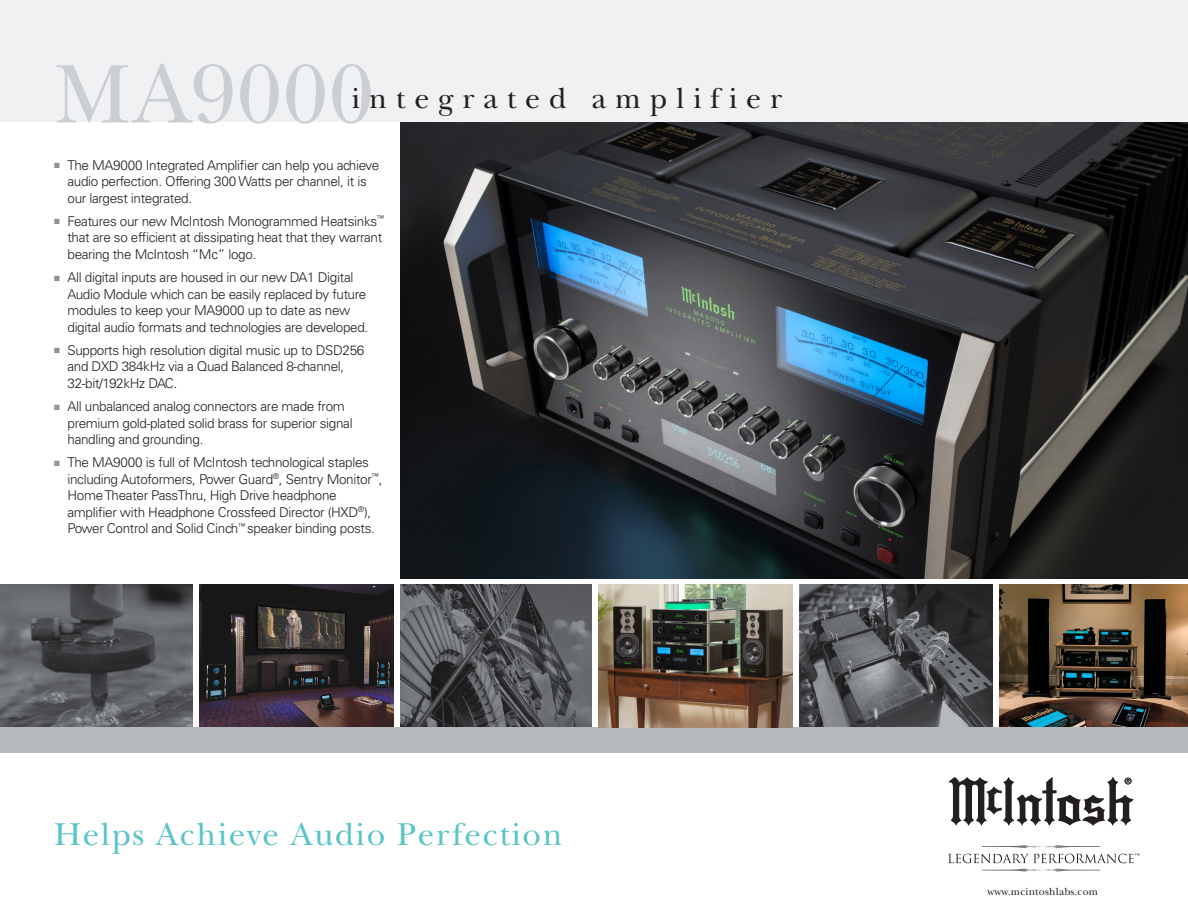
<style>
.page{position:relative;width:1188px;height:918px;background:#fff}
.page>*{position:absolute;margin:0;border:0;box-sizing:border-box;transform-origin:0 0}
.t1{font:87px "New Baskerville Std";letter-spacing:.01em;color:#cbced2}
.t2{font:33px "New Baskerville Std";letter-spacing:.05em;color:#5ac5c7}
.t3{font:30px "New Baskerville Std";letter-spacing:.295em;color:#231f20}
.t4{font:300 13.5px/16.5px "Univers LT Std";letter-spacing:-.025em;color:#231f20}
.t5{font:10.65px "New Baskerville Std";letter-spacing:.02em;color:#231f20}
.s1{color:#8f959d}
</style>
<div class="page">
<img style="left:400px;top:122px;width:788px;height:457px">
<img style="left:200px;top:585px;width:193px;height:142px">
<div style="left:0;top:0;width:1188px;height:122px;background:#f0f1f3"></div>
<img style="left:1000px;top:585px;width:188px;height:142px">
<div style="left:0;top:727px;width:1188px;height:26px;background:#b5b9be"></div>
<svg style="left:949px;top:777px;width:184px;height:49px"></svg>
<svg style="left:948px;top:845px;width:191px;height:27px"></svg>
<svg style="left:0;top:585px;width:193px;height:142px;background:#585a5d"></svg>
<svg style="left:400px;top:585px;width:192px;height:142px;background:#55565a"></svg>
<svg style="left:800px;top:585px;width:192px;height:142px;background:#515255"></svg>
<img style="left:599px;top:585px;width:194px;height:142px">
<p class="t1" style="left:54px;top:44px;width:322px">MA9000</p>
<p class="t3" style="left:352px;top:80px;width:432px">integrated amplifier</p>
<p class="t4" style="left:68px;top:157px;width:313px;text-indent:-14px"><span class="s1">■</span> The MA9000 Integrated Amplifier can help you achieve audio perfection. Offering 300 Watts per channel, it is our largest integrated.</p>
<p class="t4" style="left:68px;top:213px;width:318px;text-indent:-14px"><span class="s1">■</span> Features our new McIntosh Monogrammed Heatsinks<sup>™ </sup>that are so efficient at dissipating heat that they warrant bearing the McIntosh “Mc” logo.</p>
<p class="t4" style="left:68px;top:269px;width:302px;text-indent:-14px"><span class="s1">■</span> All digital inputs are housed in our new DA1 Digital Audio Module which can be easily replaced by future modules to keep your MA9000 up to date as new digital audio formats and technologies are developed.</p>
<p class="t4" style="left:68px;top:342px;width:298px;text-indent:-14px"><span class="s1">■</span> Supports high resolution digital music up to DSD256 and DXD 384kHz via a Quad Balanced 8-channel,<br>32-bit/192kHz DAC.</p>
<p class="t4" style="left:68px;top:398px;width:287px;text-indent:-14px"><span class="s1">■</span> All unbalanced analog connectors are made from premium gold-plated solid brass for superior signal handling and grounding.</p>
<p class="t4" style="left:68px;top:454px;width:317px;text-indent:-14px"><span class="s1">■</span> The MA9000 is full of McIntosh technological staples including Autoformers, Power Guard<sup>®</sup>, Sentry Monitor<sup>™</sup>, Home Theater PassThru, High Drive headphone amplifier with Headphone Crossfeed Director (HXD<sup>®</sup>), Power Control and Solid Cinch<sup>™</sup> speaker binding posts.</p>
<p class="t2" style="left:54px;top:815px;width:510px">Helps Achieve Audio Perfection</p>
<p class="t5" style="left:987px;top:885px;width:112px">www.mcintoshlabs.com</p>
</div>
